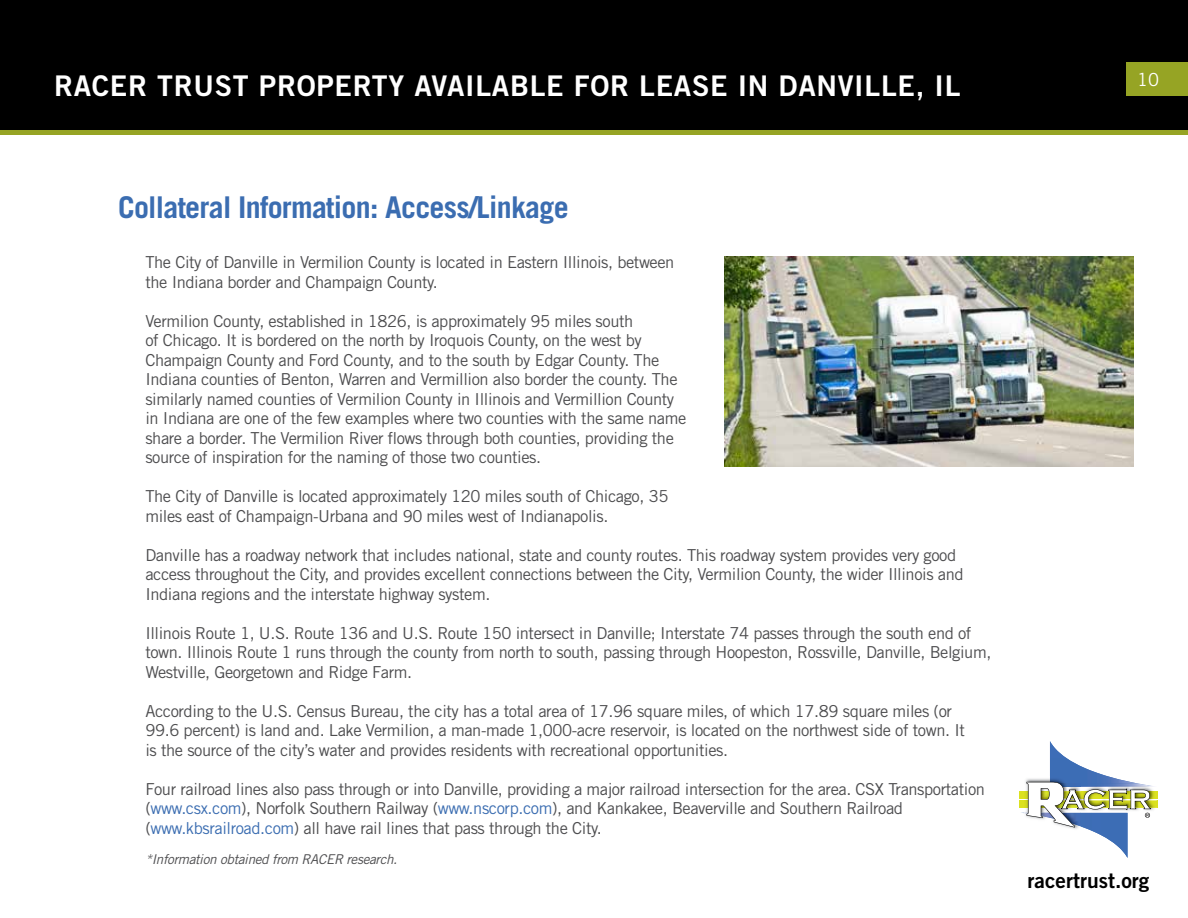
<style>
.page{position:relative;width:1188px;height:918px;background:#fff}
.page>*{position:absolute;margin:0;border:0;box-sizing:border-box;transform-origin:0 0}
.t1{font:700 30px "Trade Gothic LT Std";letter-spacing:-.025em;color:#3b6db1}
.t2{font:28.5px "Trade Gothic LT Std Bd 2";letter-spacing:.025em;color:#fff}
.t3{font:21px "Trade Gothic LT Std Bd 2";color:#000}
.t4{font:18px "Trade Gothic LT Std";color:#fff}
.t5{font:16.5px/19.5px "Trade Gothic LT Std";letter-spacing:-.025em;color:#4d4d4f}
.t6{font:italic 13.5px "Trade Gothic LT Std";letter-spacing:-.025em;color:#4d4d4f}
.s1{color:#3b6db1}
</style>
<div class="page">
<div style="left:1px;top:1px;width:1186px;height:131px;background:#000"></div>
<div style="left:0;top:0;width:1188px;height:133px;border:2px solid #000"></div>
<div style="left:1126px;top:62px;width:62px;height:34px;background:#96a424"></div>
<div style="left:0;top:130px;width:1188px;height:5px;background:#96a424"></div>
<div style="left:1019px;top:791px;width:139px;height:7px;background:#dbe120"></div>
<div style="left:1019px;top:801px;width:139px;height:7px;background:#dbe120"></div>
<svg style="left:1021px;top:741px;width:137px;height:117px"></svg>
<img style="left:725px;top:256px;width:409px;height:211px">
<h2 class="t2" style="left:54px;top:68px;width:908px">RACER TRUST PROPERTY AVAILABLE FOR LEASE IN DANVILLE, IL</h2>
<h1 class="t1" style="left:118px;top:189px;width:452px">Collateral Information: Access/Linkage</h1>
<p class="t5" style="left:145px;top:253px;width:531px">The City of Danville in Vermilion County is located in Eastern Illinois, between the Indiana border and Champaign County.</p>
<p class="t5" style="left:145px;top:311px;width:542px">Vermilion County, established in 1826, is approximately 95 miles south<br>of Chicago. It is bordered on the north by Iroquois County, on the west by Champaign County and Ford County, and to the south by Edgar County. The Indiana counties of Benton, Warren and Vermillion also border the county. The similarly named counties of Vermilion County in Illinois and Vermillion County in Indiana are one of the few examples where two counties with the same name share a border. The Vermilion River flows through both counties, providing the source of inspiration for the naming of those two counties.</p>
<p class="t5" style="left:145px;top:487px;width:525px">The City of Danville is located approximately 120 miles south of Chicago, 35 miles east of Champaign-Urbana and 90 miles west of Indianapolis.</p>
<p class="t5" style="left:145px;top:545px;width:820px">Danville has a roadway network that includes national, state and county routes. This roadway system provides very good access throughout the City, and provides excellent connections between the City, Vermilion County, the wider Illinois and<br>Indiana regions and the interstate highway system.</p>
<p class="t5" style="left:145px;top:623px;width:848px">Illinois Route 1, U.S. Route 136 and U.S. Route 150 intersect in Danville; Interstate 74 passes through the south end of town. Illinois Route 1 runs through the county from north to south, passing through Hoopeston, Rossville, Danville, Belgium,<br>Westville, Georgetown and Ridge Farm.</p>
<p class="t5" style="left:145px;top:701px;width:821px">According to the U.S. Census Bureau, the city has a total area of 17.96 square miles, of which 17.89 square miles (or<br>99.6 percent) is land and. Lake Vermilion, a man-made 1,000-acre reservoir, is located on the northwest side of town. It is the source of the city’s water and provides residents with recreational opportunities.</p>
<p class="t5" style="left:145px;top:779px;width:841px">Four railroad lines also pass through or into Danville, providing a major railroad intersection for the area. CSX Transportation (<span class="s1">www.csx.com</span>), Norfolk Southern Railway (<span class="s1">www.nscorp.com</span>), and Kankakee, Beaverville and Southern Railroad (<span class="s1">www.kbsrailroad.com</span>) all have rail lines that pass through the City.</p>
<p class="t6" style="left:145px;top:851px;width:253px">*Information obtained from RACER research.</p>
<p class="t4" style="left:1137px;top:68px;width:23px">10</p>
<p class="t3" style="left:1028px;top:867px;width:123px">racertrust.org</p>
</div>
